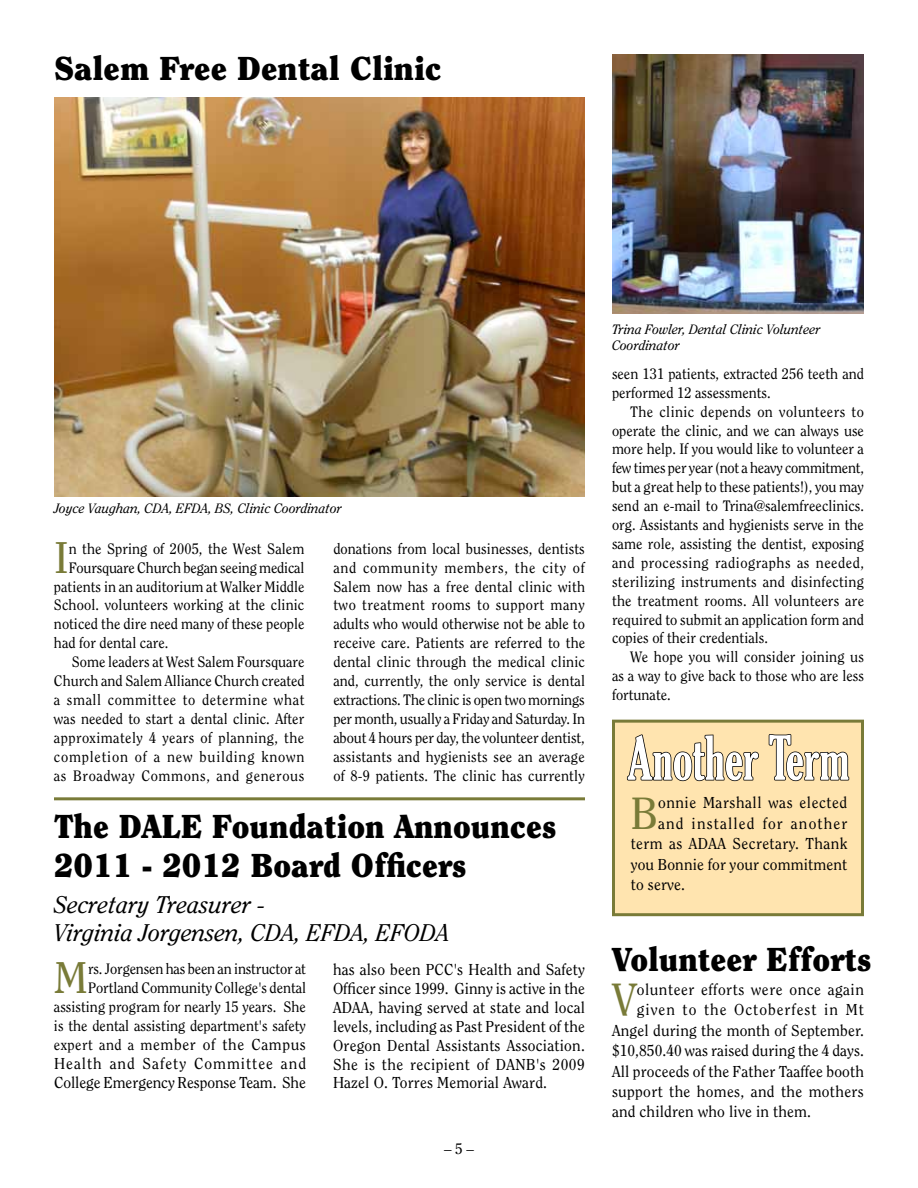
<style>
.page{position:relative;width:918px;height:1188px;background:#fff}
.page>*{position:absolute;margin:0;border:0;box-sizing:border-box;transform-origin:0 0}
.t1{font:extra-condensed 58.5px "Gloucester";color:#fff}
.t2{font:44.85px "Clearface";color:#797b38}
.t3{font:44.1px "Clearface";color:#797b38}
.t4{font:900 33px/39px "Clearface";color:#000}
.t5{font:italic 24px/28.8px "Clearface";color:#000}
.t6{font:15.75px/18.9px "Clearface";letter-spacing:.01em;color:#000;text-align:justify}
.t7{font:15.75px "Clearface";letter-spacing:.03em;color:#000}
.t8{font:15.75px "Clearface";letter-spacing:.06em;color:#000}
.t9{font:15.75px "Clearface";letter-spacing:.035em;color:#000}
.t10{font:15.75px "Clearface";letter-spacing:.075em;color:#000}
.t11{font:15px/18.9px "Clearface";color:#000;text-align:justify;scale:.96 1}
.t12{font:15px "Clearface";letter-spacing:.04em;color:#000;scale:.96 1}
.t13{font:15px "Clearface";letter-spacing:.03em;color:#000;scale:.96 1}
.t14{font:15px "Clearface";letter-spacing:.055em;color:#000;scale:.96 1}
.t15{font:15px "Clearface";color:#000}
.t16{font:italic 13.5px/16.2px "Clearface";color:#000}
.s1{font-size:15px}
</style>
<div class="page">
<div style="left:612px;top:720px;width:252px;height:196px;background:#ffe4af;border:3px solid #797b38"></div>
<hr style="left:54px;top:797px;width:531px;height:3px;background:#797b38">
<img style="left:54px;top:98px;width:531px;height:398px">
<img style="left:612px;top:54px;width:252px;height:259px">
<svg style="left:626px;top:734px;width:133px;height:48px"></svg>
<svg style="left:768px;top:734px;width:82px;height:48px"></svg>
<h3 class="t4" style="left:54px;top:49px;width:389px">Salem Free Dental Clinic</h3>
<p class="t16" style="left:54px;top:500px;width:290px">Joyce Vaughan, CDA, EFDA, BS, Clinic Coordinator</p>
<h3 class="t3" style="left:54px;top:531px;width:16px">I</h3>
<p class="t11" style="left:69px;top:539px;width:247px">n the Spring of 2005, the West Salem</p>
<p class="t11" style="left:69px;top:558px;width:247px">Foursquare Church began seeing medical</p>
<p class="t11" style="left:54px;top:577px;width:262px">patients in an auditorium at Walker Middle</p>
<p class="t11" style="left:54px;top:596px;width:262px">School. volunteers working at the clinic</p>
<p class="t11" style="left:54px;top:615px;width:262px">noticed the dire need many of these people</p>
<p class="t11" style="left:54px;top:634px;width:119px">had for dental care.</p>
<p class="t11" style="left:72px;top:652px;width:244px">Some leaders at West Salem Foursquare</p>
<p class="t11" style="left:54px;top:671px;width:263px">Church and Salem Alliance Church created</p>
<p class="t12" style="left:54px;top:691px;width:262px">a small committee to determine what</p>
<p class="t11" style="left:54px;top:709px;width:262px">was needed to start a dental clinic. After</p>
<p class="t13" style="left:54px;top:729px;width:262px">approximately 4 years of planning, the</p>
<p class="t14" style="left:54px;top:747px;width:263px">completion of a new building known</p>
<p class="t12" style="left:54px;top:766px;width:262px">as Broadway Commons, and generous</p>
<p class="t11" style="left:333px;top:539px;width:264px">donations from local businesses, dentists and community members, the city of Salem now has a free dental clinic with two treatment rooms to support many adults who would otherwise not be able to receive care. Patients are referred to the dental clinic through the medical clinic and, currently, the only service is dental extractions. The clinic is open two mornings per month, usually a Friday and Saturday. In about 4 hours per day, the volunteer dentist, assistants and hygienists see an average of 8-9 patients. The clinic has currently</p>
<h3 class="t4" style="left:54px;top:807px;width:504px">The DALE Foundation Announces<br>2011 - 2012 Board Officers</h3>
<h3 class="t5" style="left:54px;top:890px;width:397px">Secretary Treasurer -<br>Virginia Jorgensen, CDA, EFDA, EFODA</h3>
<p class="t6" style="left:333px;top:960px;width:254px;text-align:left">has also been PCC's Health and Safety Officer since 1999. Ginny is active in the ADAA, having served at state and local levels, including as Past President of the Oregon Dental Assistants Association.<br>She is the recipient of DANB's 2009<br>Hazel O. Torres Memorial Award.</p>
<h3 class="t3" style="left:54px;top:952px;width:35px">M</h3>
<p class="t11" style="left:54px;top:960px;width:264px;text-align:right">rs. Jorgensen has been an instructor at Portland Community College's dental assisting program for nearly 15 years. She is the dental assisting department's safety</p>
<p class="t6" style="left:54px;top:1035px;width:254px"><span class="s1">expert and a m</span>ember of the Campus Health and Safety Committee and College Emergency Response Team. She</p>
<p class="t15" style="left:444px;top:1139px;width:31px">– 5 –</p>
<p class="t16" style="left:612px;top:321px;width:210px">Trina Fowler, Dental Clinic Volunteer<br>Coordinator</p>
<p class="t11" style="left:612px;top:364px;width:264px">seen 131 patients, extracted 256 teeth and performed 12 assessments.</p>
<p class="t11" style="left:612px;top:402px;width:264px;text-align:left;text-indent:18px">The clinic depends on volunteers to operate the clinic, and we can always use more help. If you would like to volunteer a few times per year (not a heavy commitment, but a great help to these patients!), you may send an e-mail to Trina@salemfreeclinics. org. Assistants and hygienists serve in the same role, assisting the dentist, exposing and processing radiographs as needed, sterilizing instruments and disinfecting the treatment rooms. All volunteers are required to submit an application form and copies of their credentials.</p>
<p class="t11" style="left:612px;top:648px;width:264px;text-indent:18px">We hope you will consider joining us as a way to give back to those who are less fortunate.</p>
<h1 class="t1" style="left:627px;top:725px;width:224px">Another Term</h1>
<h2 class="t2" style="left:631px;top:786px;width:29px">B</h2>
<p class="t9" style="left:658px;top:793px;width:191px">onnie Marshall was elected</p>
<p class="t10" style="left:658px;top:814px;width:191px">and installed for another</p>
<p class="t6" style="left:631px;top:834px;width:218px">term as ADAA Secretary. Thank</p>
<p class="t6" style="left:631px;top:855px;width:218px">you Bonnie for your commitment</p>
<p class="t6" style="left:631px;top:875px;width:54px">to serve.</p>
<h3 class="t4" style="left:612px;top:939px;width:261px">Volunteer Efforts</h3>
<h2 class="t2" style="left:612px;top:973px;width:26px">V</h2>
<p class="t7" style="left:637px;top:980px;width:229px">olunteer efforts were once again</p>
<p class="t8" style="left:637px;top:1001px;width:229px">given to the Octoberfest in Mt</p>
<p class="t6" style="left:612px;top:1021px;width:252px">Angel during the month of September.</p>
<p class="t6" style="left:612px;top:1041px;width:252px">$10,850.40 was raised during the 4 days.</p>
<p class="t6" style="left:612px;top:1062px;width:253px">All proceeds of the Father Taaffee booth</p>
<p class="t6" style="left:612px;top:1082px;width:253px">support the homes, and the mothers</p>
<p class="t6" style="left:612px;top:1102px;width:199px">and children who live in them.</p>
</div>
